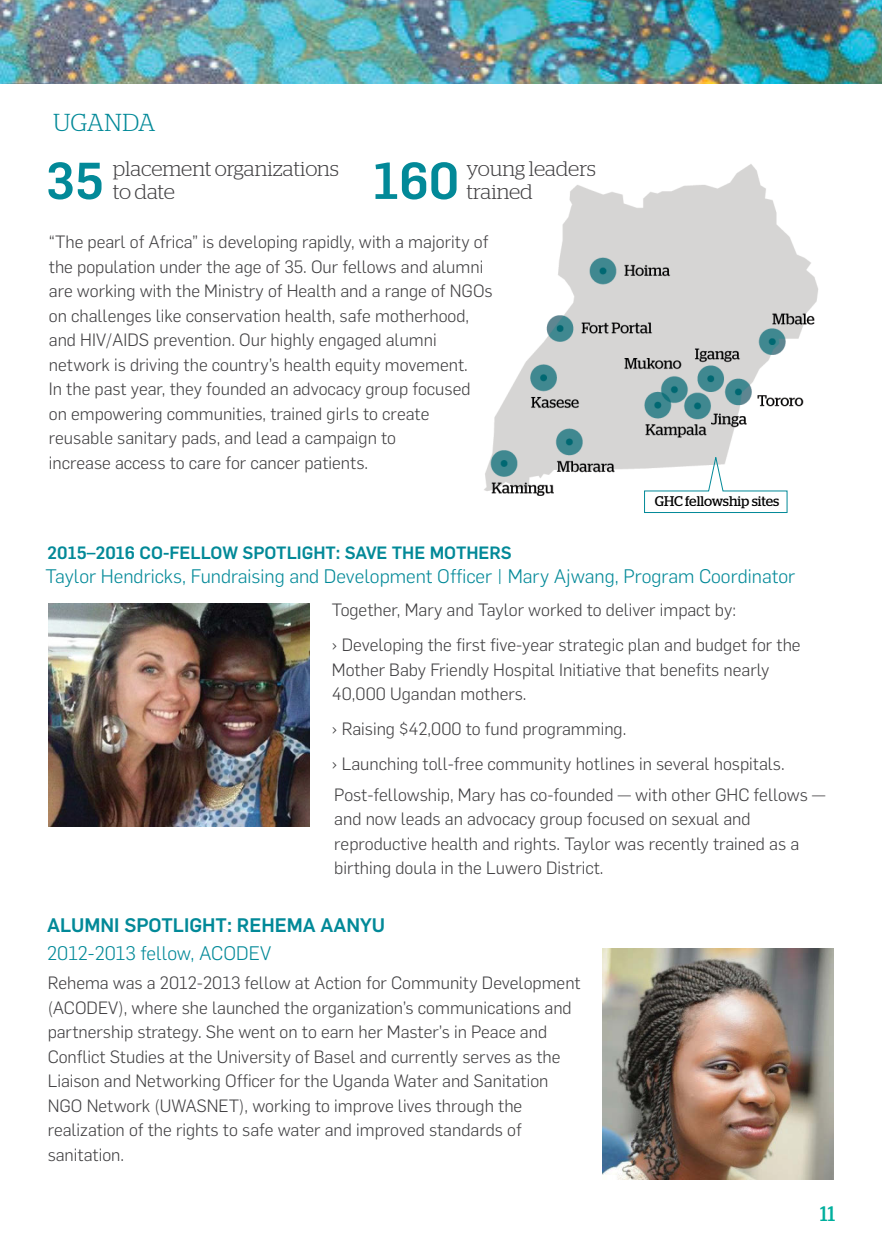
<style>
.page{position:relative;width:882px;height:1260px;background:#fff}
.page>*{position:absolute;margin:0;border:0;box-sizing:border-box;transform-origin:0 0}
.t1{font:500 50.75px "Flama";color:#028998}
.t2{font:300 24.5px "Stag";letter-spacing:.005em;color:#028998}
.t3{font:300 21px/22.8px "Stag";letter-spacing:-.005em;color:#414042}
.t4{font:21px "Stag";color:#00af9d}
.t5{font:300 19.25px "Flama";color:#028998}
.t6{font:500 19.25px "Flama";color:#028998}
.t7{font:300 17.5px/24.5px "Flama";color:#414042}
.t8{font:500 17.5px "Flama";color:#028998}
.t9{font:14px "Stag";letter-spacing:-.01em;color:#000}
</style>
<div class="page">
<img style="left:484px;top:164px;width:334px;height:332px">
<img style="left:48px;top:603px;width:262px;height:224px">
<img style="left:602px;top:948px;width:231px;height:231px">
<div style="left:723px;top:442px;width:79px;height:98px;background:#fff;border-radius:50%"></div>
<svg style="left:644px;top:453px;width:144px;height:60px"></svg>
<img style="left:0;top:0;width:882px;height:83px">
<h2 class="t2" style="left:53px;top:109px;width:104px">UGANDA</h2>
<p class="t3" style="left:113px;top:157px;width:228px">placement organizations to date</p>
<p class="t3" style="left:466px;top:157px;width:131px">young leaders trained</p>
<h1 class="t1" style="left:46px;top:144px;width:60px">35</h1>
<h1 class="t1" style="left:373px;top:144px;width:88px">160</h1>
<p class="t7" style="left:49px;top:229px;width:445px">“The pearl of Africa” is developing rapidly, with a majority of the population under the age of 35. Our fellows and alumni are working with the Ministry of Health and a range of NGOs on challenges like conservation health, safe motherhood, and HIV/AIDS prevention. Our highly engaged alumni network is driving the country’s health equity movement.<br>In the past year, they founded an advocacy group focused on empowering communities, trained girls to create reusable sanitary pads, and lead a campaign to<br>increase access to care for cancer patients.</p>
<p class="t8" style="left:47px;top:540px;width:466px">2015–2016 CO-FELLOW SPOTLIGHT: SAVE THE MOTHERS</p>
<p class="t9" style="left:655px;top:493px;width:126px">GHC fellowship sites</p>
<p class="t5" style="left:46px;top:563px;width:751px">Taylor Hendricks, Fundraising and Development Officer | Mary Ajwang, Program Coordinator</p>
<p class="t7" style="left:332px;top:592px;width:470px;line-height:35px">Together, Mary and Taylor worked to deliver impact by:<br>› Developing the first five-year strategic plan and budget for the</p>
<p class="t7" style="left:332px;top:656px;width:439px">Mother Baby Friendly Hospital Initiative that benefits nearly<br>40,000 Ugandan mothers.</p>
<p class="t7" style="left:332px;top:711px;width:454px;line-height:35px">› Raising $42,000 to fund programming.<br>› Launching toll-free community hotlines in several hospitals.</p>
<p class="t7" style="left:334px;top:782px;width:493px">Post-fellowship, Mary has co-founded — with other GHC fellows — and now leads an advocacy group focused on sexual and reproductive health and rights. Taylor was recently trained as a birthing doula in the Luwero District.</p>
<p class="t6" style="left:47px;top:911px;width:339px">ALUMNI SPOTLIGHT: REHEMA AANYU</p>
<p class="t5" style="left:47px;top:940px;width:225px">2012-2013 fellow, ACODEV</p>
<p class="t7" style="left:48px;top:970px;width:535px">Rehema was a 2012-2013 fellow at Action for Community Development (ACODEV), where she launched the organization’s communications and partnership strategy. She went on to earn her Master’s in Peace and Conflict Studies at the University of Basel and currently serves as the Liaison and Networking Officer for the Uganda Water and Sanitation NGO Network (UWASNET), working to improve lives through the realization of the rights to safe water and improved standards of sanitation.</p>
<p class="t4" style="left:820px;top:1201px;width:16px">11</p>
</div>
